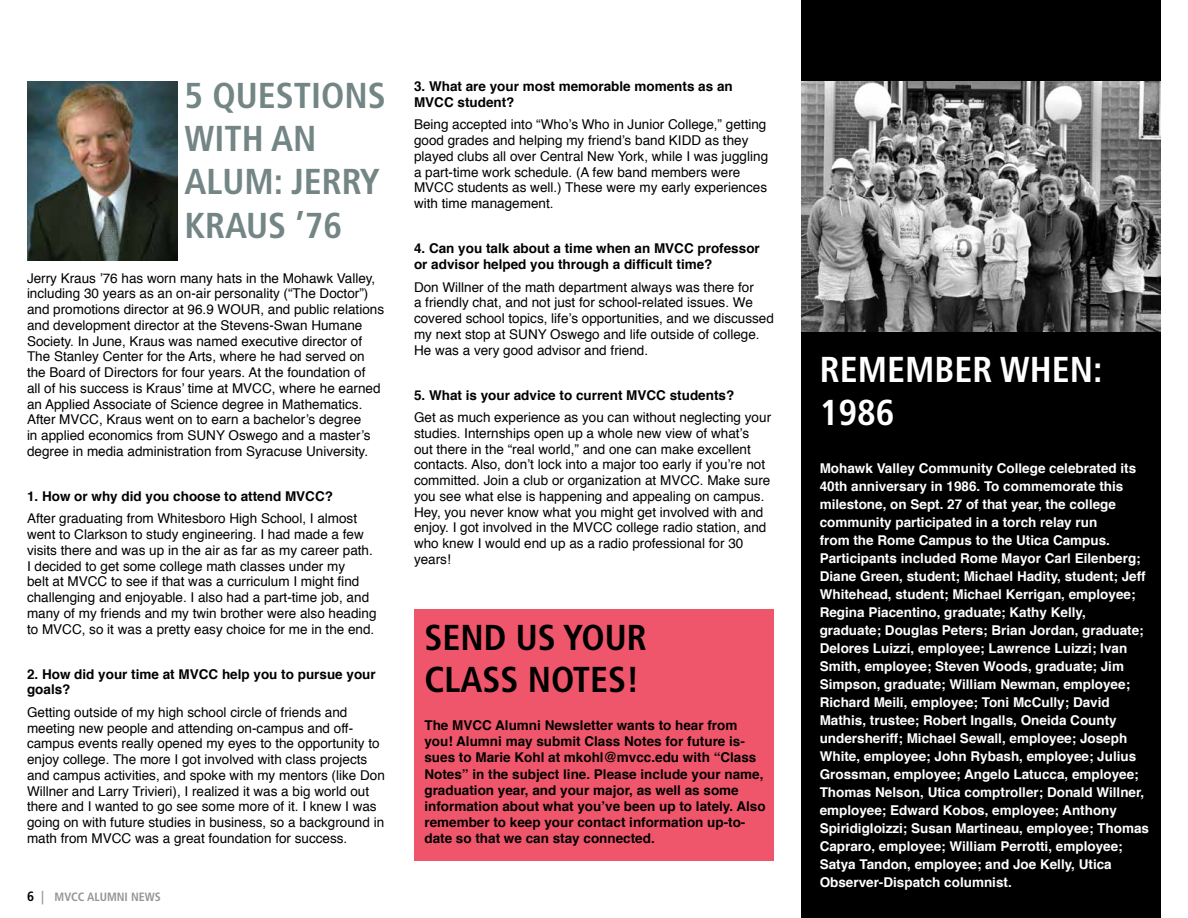
<style>
.page{position:relative;width:1188px;height:918px;background:#fff}
.page>*{position:absolute;margin:0;border:0;box-sizing:border-box;transform-origin:0 0}
.t1{font:700 condensed 36px/43.2px "Frutiger";color:#738685}
.t2{font:700 condensed 36px/42px "Frutiger";color:#000}
.t3{font:700 condensed 36px/43.2px "Frutiger";color:#fff}
.t4{font:13.5px/15.8px "Helvetica";color:#000}
.t5{font:700 13.5px/18px "Helvetica";color:#fff}
.t6{font:700 13.5px/16.2px "Helvetica";color:#000}
.t7{font:700 condensed 12px "Frutiger";color:#939598}
.s1{font-size:13.5px;color:#000}
.s2{font-size:13.5px}
</style>
<div class="page">
<div style="left:801px;top:0;width:360px;height:918px;background:#000"></div>
<img style="left:27px;top:81px;width:150px;height:179px">
<img style="left:801px;top:81px;width:360px;height:251px">
<div style="left:414px;top:609px;width:360px;height:252px;background:#f0566b"></div>
<h1 class="t1" style="left:184px;top:74px;width:203px">5 QUESTIONS<br>WITH AN<br>ALUM: JERRY<br>KRAUS ’76</h1>
<p class="t4" style="left:27px;top:270px;width:359px">Jerry Kraus ’76 has worn many hats in the Mohawk Valley, including 30 years as an on-air personality (“The Doctor”) and promotions director at 96.9 WOUR, and public relations and development director at the Stevens-Swan Humane Society. In June, Kraus was named executive director of The Stanley Center for the Arts, where he had served on the Board of Directors for four years. At the foundation of<br>all of his success is Kraus’ time at MVCC, where he earned an Applied Associate of Science degree in Mathematics.<br>After MVCC, Kraus went on to earn a bachelor’s degree<br>in applied economics from SUNY Oswego and a master’s degree in media administration from Syracuse University.</p>
<p class="t6" style="left:27px;top:488px;width:308px">1. How or why did you choose to attend MVCC?</p>
<p class="t4" style="left:27px;top:511px;width:351px">After graduating from Whitesboro High School, I almost went to Clarkson to study engineering. I had made a few visits there and was up in the air as far as my career path.<br>I decided to get some college math classes under my<br>belt at MVCC to see if that was a curriculum I might find challenging and enjoyable. I also had a part-time job, and many of my friends and my twin brother were also heading to MVCC, so it was a pretty easy choice for me in the end.</p>
<p class="t6" style="left:27px;top:666px;width:350px;line-height:15.8px">2. How did your time at MVCC help you to pursue your goals?</p>
<p class="t4" style="left:27px;top:705px;width:359px">Getting outside of my high school circle of friends and meeting new people and attending on-campus and off&shy;campus events really opened my eyes to the opportunity to enjoy college. The more I got involved with class projects and campus activities, and spoke with my mentors (like Don Willner and Larry Trivieri), I realized it was a big world out there and I wanted to go see some more of it. I knew I was going on with future studies in business, so a background in math from MVCC was a great foundation for success.</p>
<p class="t7" style="left:27px;top:890px;width:135px"><span class="s1">6</span> <span class="s2">|</span> MVCC ALUMNI NEWS</p>
<p class="t6" style="left:414px;top:79px;width:320px;line-height:15.8px">3. What are your most memorable moments as an<br>MVCC student?</p>
<p class="t4" style="left:414px;top:117px;width:356px">Being accepted into “Who’s Who in Junior College,” getting good grades and helping my friend’s band KIDD as they played clubs all over Central New York, while I was juggling a part-time work schedule. (A few band members were MVCC students as well.) These were my early experiences with time management.</p>
<p class="t6" style="left:414px;top:241px;width:347px;line-height:15.8px">4. Can you talk about a time when an MVCC professor or advisor helped you through a difficult time?</p>
<p class="t4" style="left:414px;top:279px;width:361px">Don Willner of the math department always was there for<br>a friendly chat, and not just for school-related issues. We covered school topics, life’s opportunities, and we discussed my next stop at SUNY Oswego and life outside of college.<br>He was a very good advisor and friend.</p>
<p class="t6" style="left:414px;top:387px;width:322px">5. What is your advice to current MVCC students?</p>
<p class="t4" style="left:414px;top:410px;width:359px">Get as much experience as you can without neglecting your studies. Internships open up a whole new view of what’s out there in the “real world,” and one can make excellent contacts. Also, don’t lock into a major too early if you’re not committed. Join a club or organization at MVCC. Make sure you see what else is happening and appealing on campus.<br>Hey, you never know what you might get involved with and enjoy. I got involved in the MVCC college radio station, and who knew I would end up as a radio professional for 30 years!</p>
<h1 class="t2" style="left:424px;top:617px;width:224px">SEND US YOUR<br>CLASS NOTES!</h1>
<p class="t6" style="left:424px;top:717px;width:343px">The MVCC Alumni Newsletter wants to hear from you! Alumni may submit Class Notes for future is&shy;sues to Marie Kohl at mkohl@mvcc.edu with “Class Notes” in the subject line. Please include your name, graduation year, and your major, as well as some information about what you’ve been up to lately. Also remember to keep your contact information up-to&shy;date so that we can stay connected.</p>
<h1 class="t3" style="left:820px;top:348px;width:284px">REMEMBER WHEN:<br>1986</h1>
<p class="t5" style="left:820px;top:459px;width:331px">Mohawk Valley Community College celebrated its 40th anniversary in 1986. To commemorate this milestone, on Sept. 27 of that year, the college community participated in a torch relay run<br>from the Rome Campus to the Utica Campus.<br>Participants included Rome Mayor Carl Eilenberg; Diane Green, student; Michael Hadity, student; Jeff Whitehead, student; Michael Kerrigan, employee; Regina Piacentino, graduate; Kathy Kelly, graduate; Douglas Peters; Brian Jordan, graduate; Delores Luizzi, employee; Lawrence Luizzi; Ivan Smith, employee; Steven Woods, graduate; Jim Simpson, graduate; William Newman, employee; Richard Meili, employee; Toni McCully; David Mathis, trustee; Robert Ingalls, Oneida County undersheriff; Michael Sewall, employee; Joseph White, employee; John Rybash, employee; Julius Grossman, employee; Angelo Latucca, employee; Thomas Nelson, Utica comptroller; Donald Willner, employee; Edward Kobos, employee; Anthony Spiridigloizzi; Susan Martineau, employee; Thomas Capraro, employee; William Perrotti, employee; Satya Tandon, employee; and Joe Kelly, Utica Observer-Dispatch columnist.</p>
</div>
